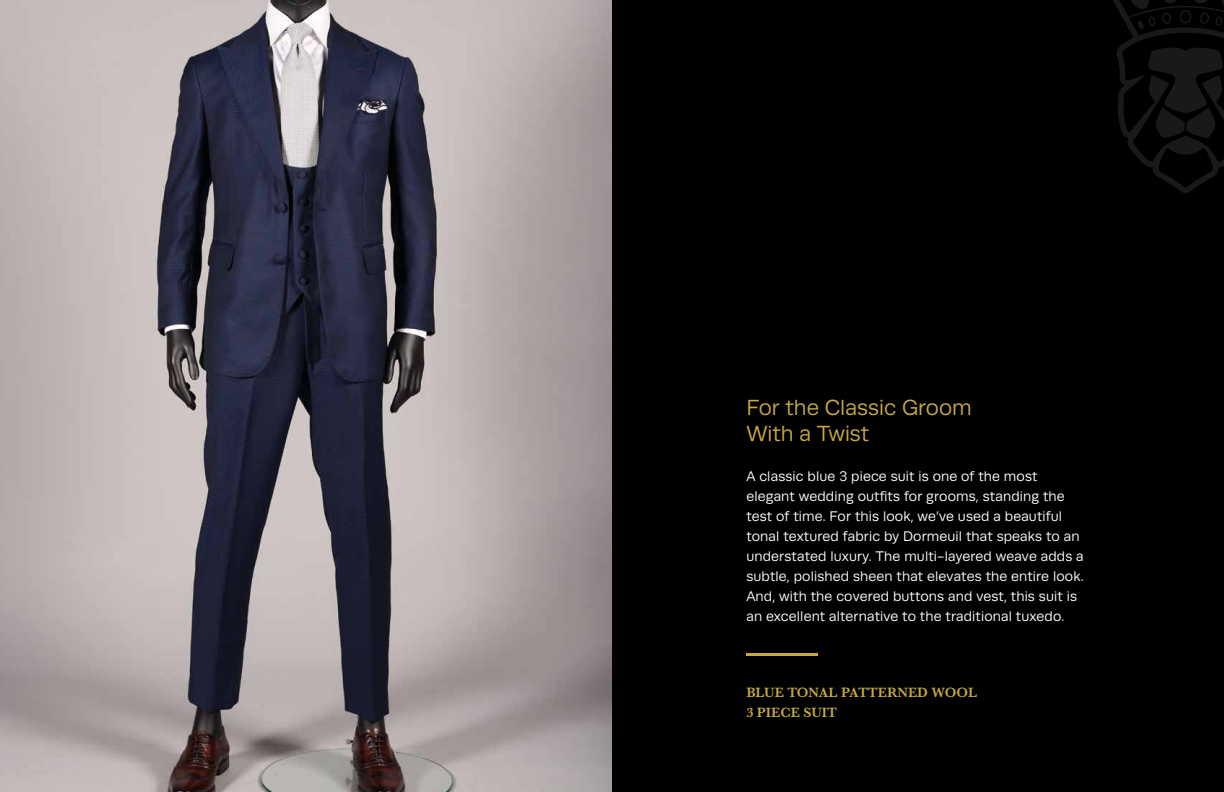
<style>
.page{position:relative;width:1224px;height:792px;background:#fff}
.page>*{position:absolute;margin:0;border:0;box-sizing:border-box;transform-origin:0 0}
.t1{font:22px/26px "Runda";color:#c6a942}
.t2{font:14px/20px "Runda";letter-spacing:.01em;color:#fff}
.t3{font:600 14px/20px "Baskerville";color:#c6a942}
</style>
<div class="page">
<div style="left:574px;top:0;width:650px;height:792px;background:#000"></div>
<svg style="left:1113px;top:0;width:111px;height:193px"></svg>
<hr style="left:746px;top:653px;width:72px;height:3px;background:#c6a942">
<img style="left:0;top:0;width:612px;height:792px">
<h1 class="t1" style="left:746px;top:395px;width:227px">For the Classic Groom<br>With a Twist</h1>
<p class="t2" style="left:746px;top:466px;width:339px">A classic blue 3 piece suit is one of the most elegant wedding outfits for grooms, standing the test of time. For this look, we’ve used a beautiful tonal textured fabric by Dormeuil that speaks to an understated luxury. The multi-layered weave adds a subtle, polished sheen that elevates the entire look.<br>And, with the covered buttons and vest, this suit is an excellent alternative to the traditional tuxedo.</p>
<p class="t3" style="left:746px;top:683px;width:232px">BLUE TONAL PATTERNED WOOL<br>3 PIECE SUIT</p>
</div>
